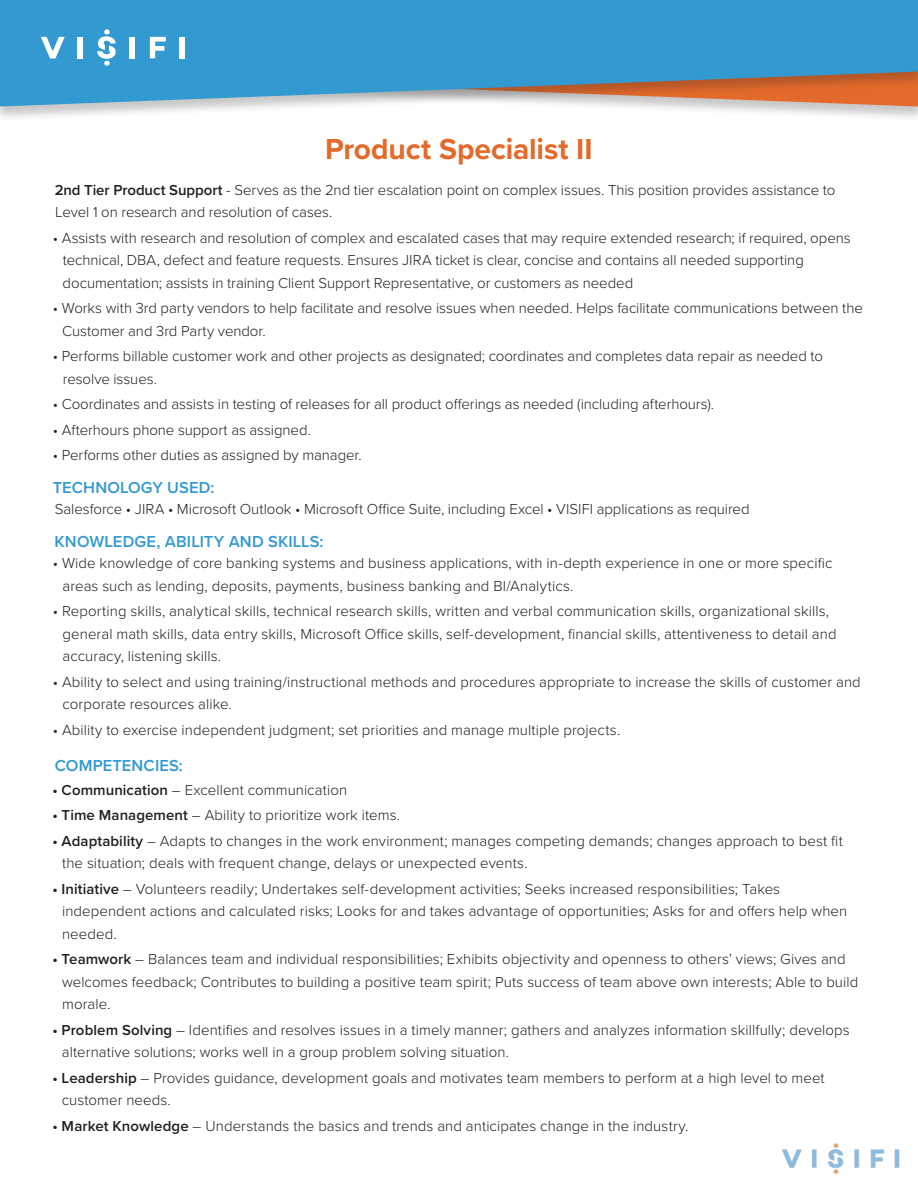
<style>
.page{position:relative;width:918px;height:1188px;background:#fff}
.page>*{position:absolute;margin:0;border:0;box-sizing:border-box;transform-origin:0 0}
.t1{font:700 30px "Proxima Nova";letter-spacing:-.005em;color:#e46a2b}
.t2{font:600 16.5px "Proxima Nova";letter-spacing:.01em;color:#3299d1}
.t3{font:300 15px/22.5px "Proxima Nova";letter-spacing:.005em;color:#231f20}
.s1{font-weight:600}
</style>
<div class="page">
<div style="left:0;top:0;width:918px;height:122px;background:#231f20;opacity:.25"></div>
<svg style="left:0;top:0;width:918px;height:106px;background:#4c99c3"></svg>
<svg style="left:41px;top:37px;width:24px;height:21px"></svg>
<div style="left:78px;top:37px;width:5px;height:21px;background:#fff"></div>
<div style="left:130px;top:37px;width:5px;height:21px;background:#fff"></div>
<svg style="left:150px;top:37px;width:16px;height:21px"></svg>
<div style="left:179px;top:37px;width:6px;height:21px;background:#fff"></div>
<svg style="left:97px;top:29px;width:19px;height:37px"></svg>
<img style="left:782px;top:1143px;width:118px;height:31px">
<p class="t1" style="left:325px;top:127px;width:269px">Product Specialist II</p>
<p class="t3" style="left:55px;top:178px;width:782px"><span class="s1">2nd Tier Product Support</span> - Serves as the 2nd tier escalation point on complex issues. This position provides assistance to<br>Level 1 on research and resolution of cases.</p>
<p class="t3" style="left:63px;top:226px;width:790px;text-indent:-10px">• Assists with research and resolution of complex and escalated cases that may require extended research; if required, opens technical, DBA, defect and feature requests. Ensures JIRA ticket is clear, concise and contains all needed supporting documentation; assists in training Client Support Representative, or customers as needed</p>
<p class="t3" style="left:62px;top:296px;width:802px;text-indent:-9px">• Works with 3rd party vendors to help facilitate and resolve issues when needed. Helps facilitate communications between the<br>Customer and 3rd Party vendor.</p>
<p class="t3" style="left:63px;top:344px;width:762px;text-indent:-10px">• Performs billable customer work and other projects as designated; coordinates and completes data repair as needed to resolve issues.</p>
<p class="t3" style="left:53px;top:392px;width:663px">• Coordinates and assists in testing of releases for all product offerings as needed (including afterhours).</p>
<p class="t3" style="left:53px;top:418px;width:260px">• Afterhours phone support as assigned.</p>
<p class="t3" style="left:53px;top:443px;width:311px">• Performs other duties as assigned by manager.</p>
<p class="t2" style="left:53px;top:475px;width:163px">TECHNOLOGY USED:</p>
<p class="t3" style="left:55px;top:497px;width:696px">Salesforce • JIRA • Microsoft Outlook • Microsoft Office Suite, including Excel • VISIFI applications as required</p>
<p class="t2" style="left:55px;top:529px;width:271px">KNOWLEDGE, ABILITY AND SKILLS:</p>
<p class="t3" style="left:63px;top:551px;width:771px;text-indent:-10px">• Wide knowledge of core banking systems and business applications, with in-depth experience in one or more specific areas such as lending, deposits, payments, business banking and BI/Analytics.</p>
<p class="t3" style="left:63px;top:599px;width:776px;text-indent:-10px">• Reporting skills, analytical skills, technical research skills, written and verbal communication skills, organizational skills, general math skills, data entry skills, Microsoft Office skills, self-development, financial skills, attentiveness to detail and accuracy, listening skills.</p>
<p class="t3" style="left:62px;top:670px;width:800px;text-indent:-10px">• Ability to select and using training/instructional methods and procedures appropriate to increase the skills of customer and corporate resources alike.</p>
<p class="t3" style="left:53px;top:718px;width:569px">• Ability to exercise independent judgment; set priorities and manage multiple projects.</p>
<p class="t2" style="left:55px;top:753px;width:129px">COMPETENCIES:</p>
<p class="t3" style="left:52px;top:777px;width:296px"><span class="s1">• Communication</span> – Excellent communication</p>
<p class="t3" style="left:52px;top:803px;width:349px"><span class="s1">• Time Management</span> – Ability to prioritize work items.</p>
<p class="t3" style="left:62px;top:828px;width:782px;text-indent:-10px"><span class="s1">• Adaptability</span> – Adapts to changes in the work environment; manages competing demands; changes approach to best fit the situation; deals with frequent change, delays or unexpected events.</p>
<p class="t3" style="left:62px;top:876px;width:787px;text-indent:-10px"><span class="s1">• Initiative</span> – Volunteers readily; Undertakes self-development activities; Seeks increased responsibilities; Takes independent actions and calculated risks; Looks for and takes advantage of opportunities; Asks for and offers help when needed.</p>
<p class="t3" style="left:62px;top:947px;width:798px;text-indent:-10px"><span class="s1">• Teamwork</span> – Balances team and individual responsibilities; Exhibits objectivity and openness to others’ views; Gives and welcomes feedback; Contributes to building a positive team spirit; Puts success of team above own interests; Able to build morale.</p>
<p class="t3" style="left:62px;top:1017px;width:789px;text-indent:-9px"><span class="s1">• Problem Solving</span> – Identifies and resolves issues in a timely manner; gathers and analyzes information skillfully; develops alternative solutions; works well in a group problem solving situation.</p>
<p class="t3" style="left:62px;top:1065px;width:765px;text-indent:-9px"><span class="s1">• Leadership</span> – Provides guidance, development goals and motivates team members to perform at a high level to meet customer needs.</p>
<p class="t3" style="left:52px;top:1113px;width:638px"><span class="s1">• Market Knowledge</span> – Understands the basics and trends and anticipates change in the industry.</p>
</div>
